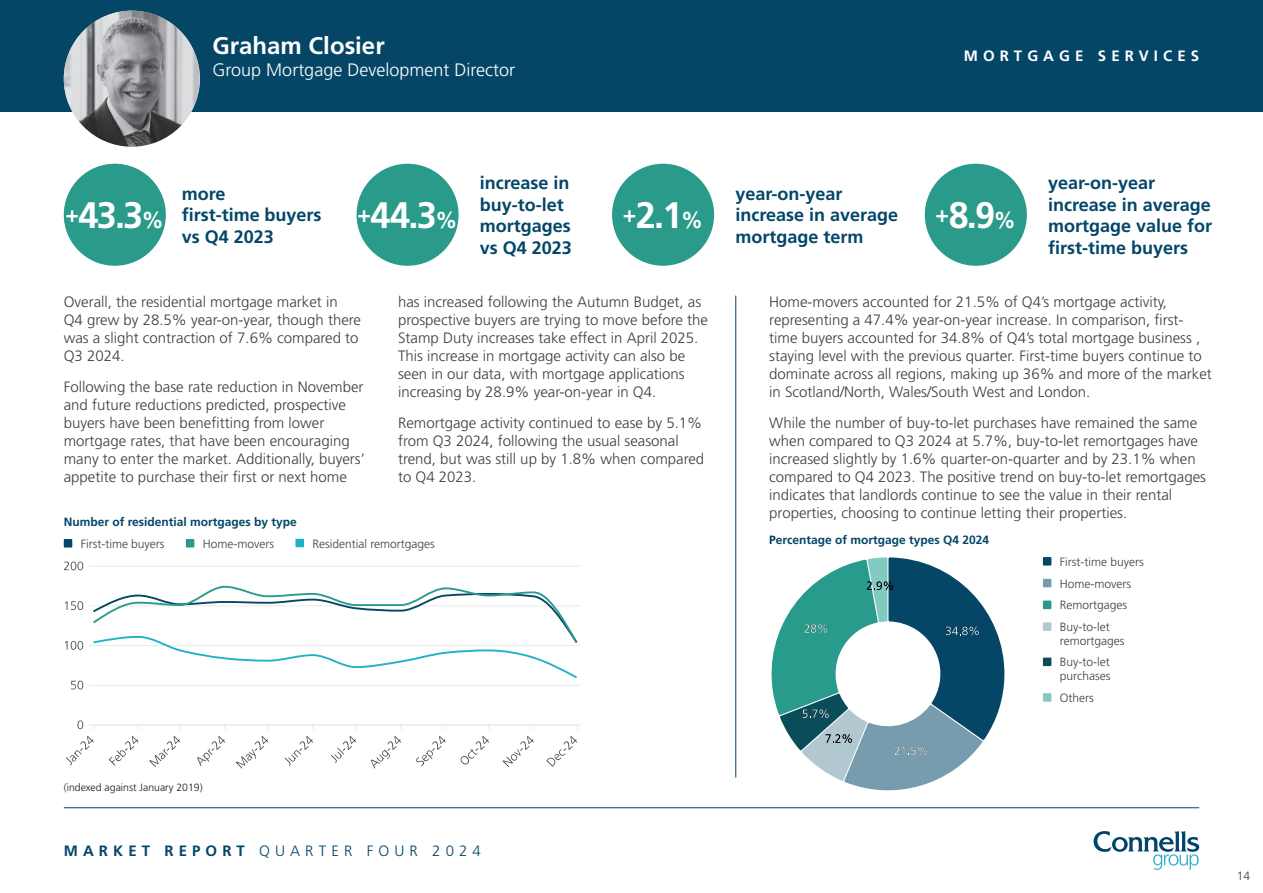
<style>
.page{position:relative;width:1263px;height:893px;background:#fff}
.page>*{position:absolute;margin:0;border:0;box-sizing:border-box;transform-origin:0 0}
.t1{font:700 36.9px "Frutiger LT Std";color:#fff}
.t2{font:700 24px "Frutiger LT Std";color:#fff}
.t3{font:700 18px/21.6px "Frutiger LT Std";color:#034668}
.t4{font:300 18px "Frutiger LT Std";color:#fff}
.t5{font:300 15px/18px "Frutiger LT Std";color:#3e3e3f}
.t6{font:300 15px "Frutiger LT Std";letter-spacing:.34em;color:#034668}
.t7{font:700 15px "Frutiger LT Std";letter-spacing:.34em;color:#fff}
.t8{font:300 12px/21.8px "Frutiger LT Std";color:#3e3e3f}
.t9{font:700 12px "Frutiger LT Std";color:#034668}
.t10{font:300 10.5px "Frutiger LT Std";color:#161a1d}
.s1{font-size:23.1px}
.s2{color:#013957}
.s3{font-weight:700}
</style>
<div class="page">
<svg style="left:1093px;top:831px;width:106px;height:39px"></svg>
<hr style="left:64px;top:807px;width:1135px;height:1px;background:#034668">
<div style="left:0;top:0;width:1263px;height:112px;background:#054667"></div>
<img style="left:64px;top:11px;width:136px;height:136px;border-radius:68px">
<hr style="left:735px;top:296px;width:1px;height:481px;background:#034668">
<svg style="left:771px;top:557px;width:234px;height:234px"></svg>
<div style="left:1043px;top:557px;width:8px;height:9px;background:#034668"></div>
<div style="left:1043px;top:579px;width:8px;height:8px;background:#759cac"></div>
<div style="left:1043px;top:601px;width:8px;height:8px;background:#2a9a8b"></div>
<div style="left:1043px;top:622px;width:8px;height:9px;background:#b1c8d1"></div>
<div style="left:1043px;top:658px;width:8px;height:8px;background:#0b4c5a"></div>
<div style="left:1043px;top:693px;width:8px;height:9px;background:#80cac1"></div>
<hr style="left:94px;top:685px;width:486px;height:1px;background:#e8eae8">
<hr style="left:94px;top:645px;width:486px;height:1px;background:#e8eae8">
<hr style="left:94px;top:605px;width:486px;height:1px;background:#e8eae8">
<hr style="left:94px;top:566px;width:486px;height:1px;background:#e8eae8">
<hr style="left:94px;top:725px;width:486px;height:1px;background:#e8eae8">
<svg style="left:546px;top:736px;width:31px;height:31px"></svg>
<svg style="left:502px;top:736px;width:32px;height:31px"></svg>
<svg style="left:460px;top:736px;width:29px;height:29px"></svg>
<svg style="left:416px;top:736px;width:30px;height:30px"></svg>
<svg style="left:371px;top:736px;width:30px;height:33px"></svg>
<svg style="left:331px;top:736px;width:25px;height:27px"></svg>
<svg style="left:285px;top:736px;width:28px;height:30px"></svg>
<svg style="left:236px;top:736px;width:32px;height:32px"></svg>
<svg style="left:197px;top:736px;width:28px;height:30px"></svg>
<svg style="left:149px;top:736px;width:31px;height:31px"></svg>
<svg style="left:109px;top:736px;width:30px;height:30px"></svg>
<svg style="left:66px;top:736px;width:28px;height:30px"></svg>
<svg style="left:78px;top:720px;width:5px;height:9px"></svg>
<svg style="left:64px;top:561px;width:19px;height:9px"></svg>
<svg style="left:65px;top:641px;width:18px;height:9px"></svg>
<svg style="left:71px;top:681px;width:12px;height:8px"></svg>
<svg style="left:65px;top:601px;width:18px;height:9px"></svg>
<svg style="left:89px;top:585px;width:489px;height:101px"></svg>
<div style="left:64px;top:539px;width:8px;height:8px;background:#034668"></div>
<div style="left:186px;top:539px;width:8px;height:8px;background:#2a9a8b"></div>
<div style="left:295px;top:539px;width:9px;height:8px;background:#1fb2c7"></div>
<div style="left:64px;top:164px;width:102px;height:102px;background:#2a9a8b;border-radius:50%"></div>
<div style="left:356px;top:164px;width:103px;height:102px;background:#2a9a8b;border-radius:50%"></div>
<div style="left:612px;top:164px;width:102px;height:102px;background:#2a9a8b;border-radius:50%"></div>
<div style="left:925px;top:164px;width:102px;height:102px;background:#2a9a8b;border-radius:50%"></div>
<h2 class="t2" style="left:213px;top:31px;width:174px">Graham Closier</h2>
<p class="t4" style="left:213px;top:59px;width:304px">Group Mortgage Development Director</p>
<p class="t7" style="left:964px;top:47px;width:237px">MORTGAGE SERVICES</p>
<h1 class="t1" style="left:65px;top:193px;width:100px"><span class="s1">+</span>43.3<span class="s1">%</span></h1>
<p class="t3" style="left:182px;top:183px;width:141px">more<br>first-time buyers vs Q4 2023</p>
<p class="t3" style="left:480px;top:172px;width:93px">increase in buy-to-let mortgages vs Q4 2023</p>
<h1 class="t1" style="left:357px;top:193px;width:102px"><span class="s1">+</span>44.3<span class="s1">%</span></h1>
<p class="t3" style="left:735px;top:183px;width:164px">year-on-year increase in average mortgage term</p>
<h1 class="t1" style="left:623px;top:193px;width:82px"><span class="s1">+</span>2.1<span class="s1">%</span></h1>
<h1 class="t1" style="left:936px;top:193px;width:82px"><span class="s1">+</span>8.9<span class="s1">%</span></h1>
<p class="t3" style="left:1048px;top:172px;width:166px">year-on-year increase in average mortgage value for first-time buyers</p>
<p class="t5" style="left:64px;top:293px;width:299px">Overall, the residential mortgage market in<br>Q4 grew by 28.5% year-on-year, though there was a slight contraction of 7.6% compared to Q3 2024.</p>
<p class="t5" style="left:64px;top:378px;width:303px">Following the base rate reduction in November and future reductions predicted, prospective buyers have been benefitting from lower mortgage rates, that have been encouraging many to enter the market. Additionally, buyers’ appetite to purchase their first or next home</p>
<p class="t9" style="left:64px;top:514px;width:235px">Number of residential mortgages by type</p>
<p class="t5" style="left:398px;top:293px;width:312px">has increased following the Autumn Budget, as prospective buyers are trying to move before the Stamp Duty increases take effect in April 2025.<br>This increase in mortgage activity can also be seen in our data, with mortgage applications increasing by 28.9% year-on-year in Q4.</p>
<p class="t5" style="left:398px;top:414px;width:308px">Remortgage activity continued to ease by 5.1% from Q3 2024, following the usual seasonal trend, but was still up by 1.8% when compared to Q4 2023.</p>
<p class="t8" style="left:81px;top:533px;width:85px">First-time buyers</p>
<p class="t8" style="left:203px;top:533px;width:73px">Home-movers</p>
<p class="t8" style="left:312px;top:533px;width:124px">Residential remortgages</p>
<p class="t5" style="left:769px;top:293px;width:444px">Home-movers accounted for 21.5% of Q4’s mortgage activity, representing a 47.4% year-on-year increase. In comparison, first&shy;time buyers accounted for 34.8% of Q4’s total mortgage business , staying level with the previous quarter. First-time buyers continue to dominate across all regions, making up 36% and more of the market in Scotland/North, Wales/South West and London.</p>
<p class="t5" style="left:769px;top:414px;width:438px">While the number of buy-to-let purchases have remained the same when compared to Q3 2024 at 5.7%, buy-to-let remortgages have increased slightly by 1.6% quarter-on-quarter and by 23.1% when compared to Q4 2023. The positive trend on buy-to-let remortgages indicates that landlords continue to see the value in their rental properties, choosing to continue letting their properties.</p>
<p class="t9" style="left:769px;top:533px;width:221px"><span class="s2">P</span>ercentage of mortgage types Q4 2024</p>
<p class="t8" style="left:1060px;top:551px;width:85px">First-time buyers<br>Home-movers<br>Remortgages<br>Buy-to-let</p>
<p class="t8" style="left:1060px;top:630px;width:66px">remortgages<br>Buy-to-let</p>
<p class="t8" style="left:1060px;top:665px;width:52px">purchases<br>Others</p>
<p class="t10" style="left:64px;top:781px;width:140px">(indexed against January 2019)</p>
<p class="t6" style="left:64px;top:842px;width:419px"><span class="s3">MARKET REPORT</span> QUARTER FOUR 2024</p>
<p class="t8" style="left:1237px;top:865px;width:15px">14</p>
</div>
